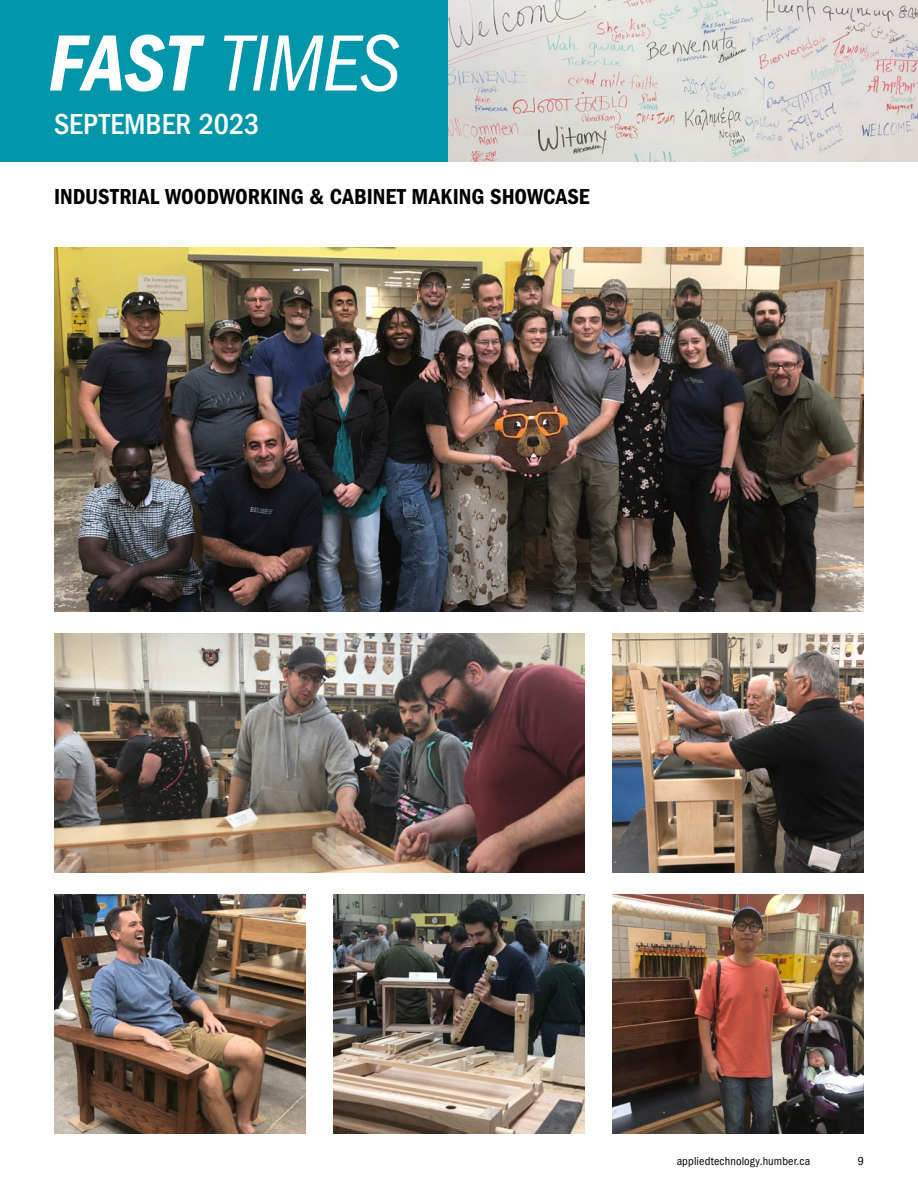
<style>
.page{position:relative;width:918px;height:1188px;background:#fff}
.page>*{position:absolute;margin:0;border:0;box-sizing:border-box;transform-origin:0 0}
.t1{font:italic condensed 82.5px "ITC Franklin Gothic Std";letter-spacing:-.015em;color:#fff}
.t2{font:500 condensed 30px "ITC Franklin Gothic Std";color:#fff}
.h3_sub_of_fast_learners{font:22.5px "ITC Franklin Gothic Std Dm Cd";color:#000}
.h1_title{font:condensed 12px "ITC Franklin Gothic Std";letter-spacing:.01em;color:#000}
.s1{font-family:"ITC Franklin Gothic Std Dm Cd It";font-style:normal;font-stretch:normal}
</style>
<div class="page">
<div style="left:0;top:0;width:449px;height:162px;background:#0096a9"></div>
<img style="left:449px;top:0;width:469px;height:162px">
<img style="left:54px;top:247px;width:810px;height:364px">
<img style="left:54px;top:633px;width:531px;height:240px">
<img style="left:612px;top:633px;width:252px;height:240px">
<img style="left:54px;top:895px;width:252px;height:239px">
<img style="left:333px;top:895px;width:252px;height:239px">
<img style="left:612px;top:895px;width:252px;height:239px">
<h1 class="t1" style="left:49px;top:17px;width:354px"><span class="s1">FAST</span> TIMES</h1>
<h2 class="t2" style="left:54px;top:107px;width:207px">SEPTEMBER 2023</h2>
<p class="h3_sub_of_fast_learners" style="left:54px;top:184px;width:537px">INDUSTRIAL WOODWORKING &amp; CABINET MAKING SHOWCASE</p>
<p class="h1_title" style="left:677px;top:1154px;width:135px">appliedtechnology.humber.ca</p>
<p class="h1_title" style="left:858px;top:1154px;width:8px">9</p>
</div>
